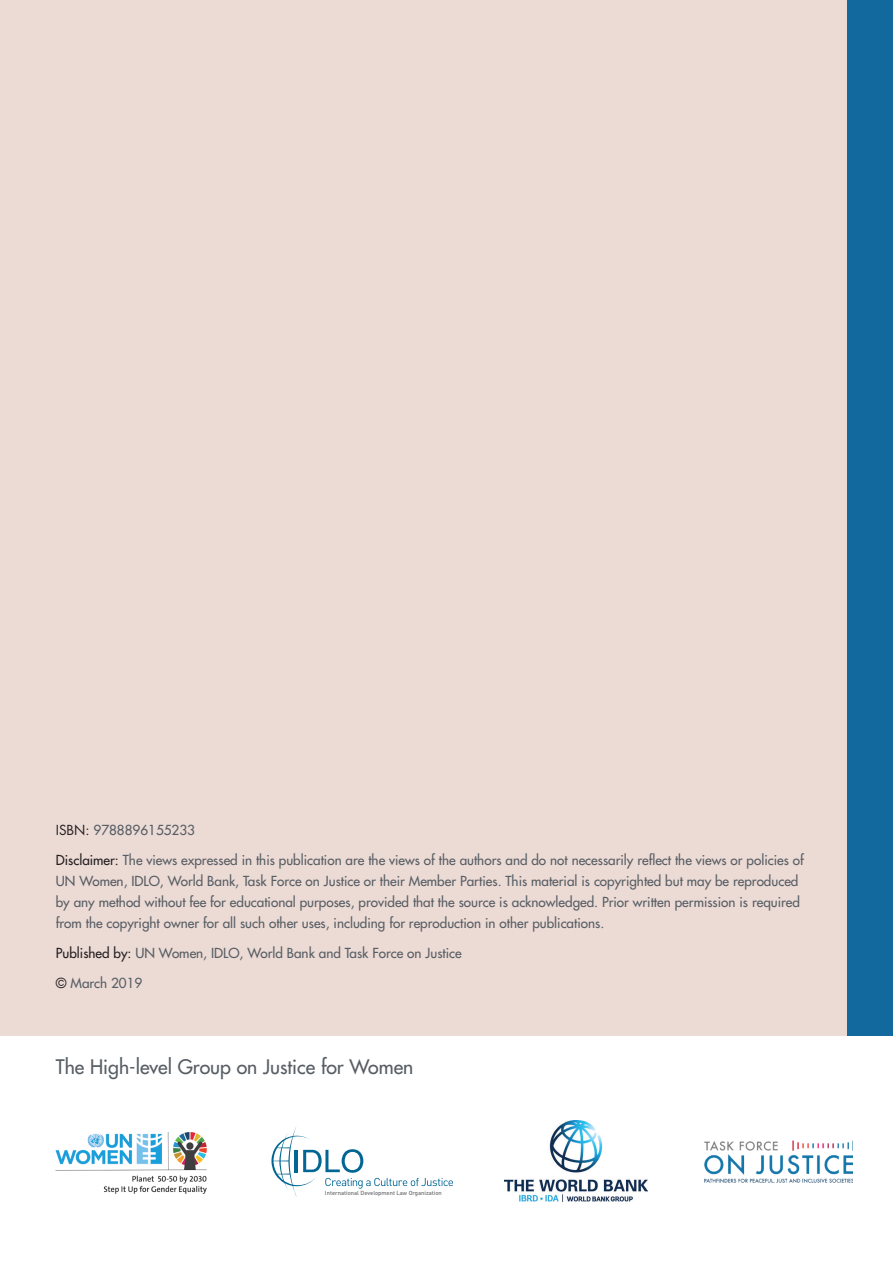
<style>
.page{position:relative;width:893px;height:1263px;background:#fff}
.page>*{position:absolute;margin:0;border:0;box-sizing:border-box;transform-origin:0 0}
.t1{font:19.5px "Futura";color:#575e64}
.t2{font:13.5px/21px "Futura";color:#575e64}
.t3{font:500 5.85px "DIN";color:#6c6d70}
.s1{font-family:"Futura Std";color:#231f20}
.s2{color:#231f20}
</style>
<div class="page">
<div style="left:0;top:0;width:893px;height:1035px;background:#ecdad5"></div>
<div style="left:848px;top:0;width:45px;height:1035px;background:#11699e"></div>
<img style="left:55px;top:1132px;width:152px;height:62px">
<img style="left:504px;top:1121px;width:144px;height:81px">
<svg style="left:271px;top:1126px;width:182px;height:71px"></svg>
<img style="left:704px;top:1140px;width:149px;height:42px">
<p class="t2" style="left:56px;top:819px;width:141px"><span class="s1">ISBN:</span> 9788896155233</p>
<p class="t2" style="left:56px;top:849px;width:749px"><span class="s2">Disclaimer:</span> The views expressed in this publication are the views of the authors and do not necessarily reflect the views or policies of UN Women, IDLO, World Bank, Task Force on Justice or their Member Parties. This material is copyrighted but may be reproduced by any method without fee for educational purposes, provided that the source is acknowledged. Prior written permission is required from the copyright owner for all such other uses, including for reproduction in other publications.</p>
<p class="t2" style="left:56px;top:942px;width:407px"><span class="s2">Published by:</span> UN Women, IDLO, World Bank and Task Force on Justice</p>
<p class="t2" style="left:56px;top:972px;width:88px"><span class="s2">©</span> March 2019</p>
<h1 class="t1" style="left:56px;top:1055px;width:359px">The High-level Group on Justice for Women</h1>
<p class="t3" style="left:325px;top:1189px;width:118px">International Development Law Organization</p>
</div>
